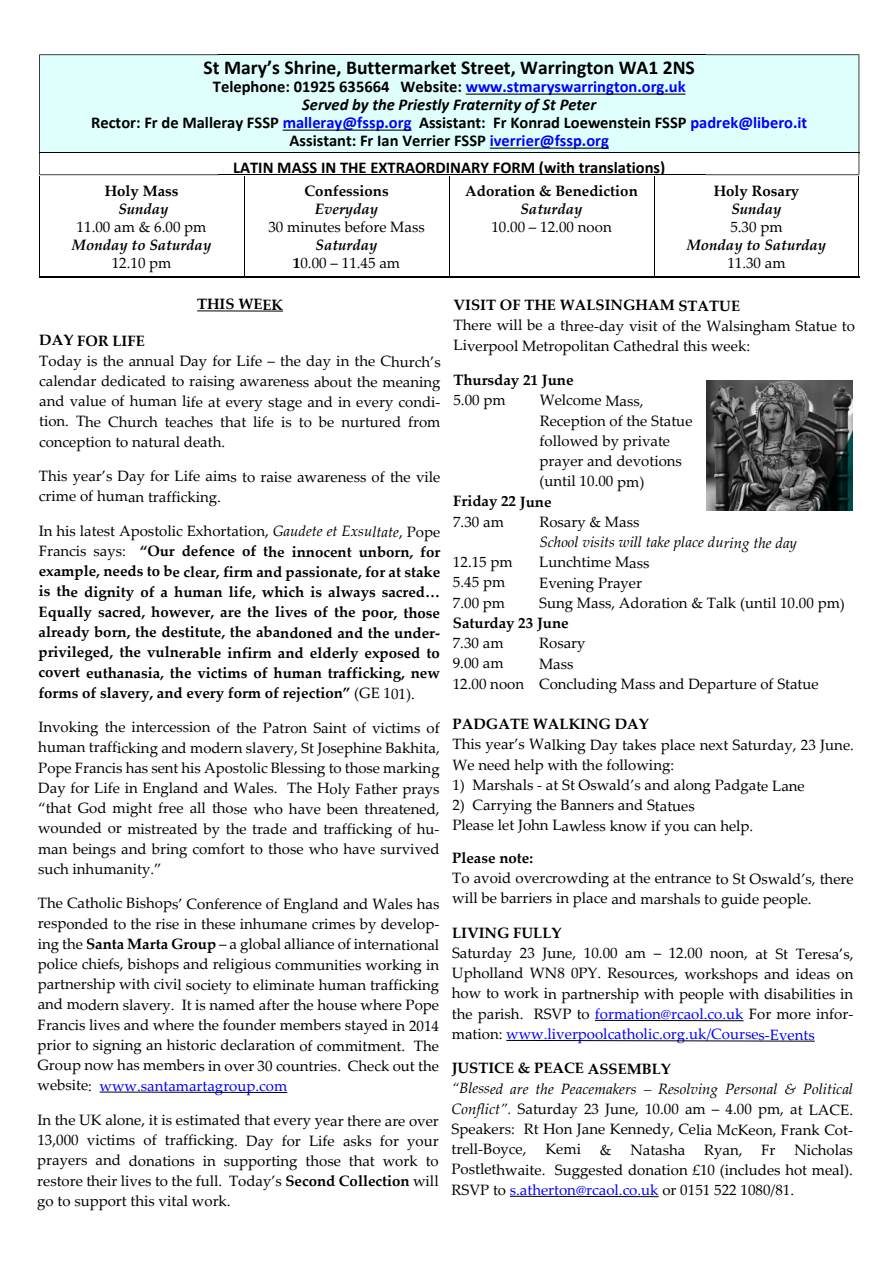
<style>
.page{position:relative;width:893px;height:1263px;background:#fff}
.page>*{position:absolute;margin:0;border:0;box-sizing:border-box;transform-origin:0 0}
.t1{font:700 19.65px "Calibri";color:#000}
.t2{font:700 16.5px/18px "Calibri";color:#000;text-align:center}
.t3{font:15px/20.2px "Palatino Linotype";color:#000;text-align:justify}
.t4{font:700 15px/20.2px "Palatino Linotype";color:#000;text-align:justify}
.t5{font:italic 700 15px "Palatino Linotype";color:#000}
.t6{font:italic 15px "Palatino Linotype";color:#000}
.s1{color:#00f}
.s2{font-style:italic}
.s3{font-weight:700;font-style:italic}
.s4{font-weight:700}
.s5{font-weight:400}
.s6{font-weight:400;font-style:italic}
</style>
<div class="page">
<div style="left:39px;top:55px;width:820px;height:98px;background:#dffffc"></div>
<hr style="left:466px;top:94px;width:220px;height:1px;background:#000">
<hr style="left:283px;top:130px;width:129px;height:1px;background:#000">
<hr style="left:490px;top:148px;width:119px;height:1px;background:#000">
<hr style="left:219px;top:54px;width:487px;height:1px;background:#000">
<hr style="left:219px;top:153px;width:487px;height:1px;background:#000">
<hr style="left:219px;top:174px;width:487px;height:1px;background:#000">
<svg style="left:39px;top:54px;width:180px;height:121px"></svg>
<svg style="left:706px;top:54px;width:154px;height:121px"></svg>
<hr style="left:197px;top:310px;width:86px;height:2px;background:#000">
<svg style="left:99px;top:1091px;width:189px;height:2px"></svg>
<hr style="left:595px;top:1020px;width:149px;height:1px;background:#000">
<svg style="left:506px;top:1039px;width:309px;height:3px"></svg>
<hr style="left:510px;top:1196px;width:149px;height:1px;background:#000">
<hr style="left:39px;top:276px;width:205px;height:2px;background:#000">
<hr style="left:244px;top:276px;width:205px;height:2px;background:#000">
<hr style="left:449px;top:276px;width:205px;height:2px;background:#000">
<hr style="left:654px;top:276px;width:205px;height:2px;background:#000">
<hr style="left:39px;top:176px;width:1px;height:102px;background:#000">
<hr style="left:244px;top:176px;width:1px;height:100px;background:#000">
<hr style="left:449px;top:176px;width:1px;height:100px;background:#000">
<hr style="left:654px;top:176px;width:1px;height:100px;background:#000">
<hr style="left:859px;top:176px;width:1px;height:102px;background:#000">
<img style="left:706px;top:380px;width:146px;height:131px">
<h1 class="t1" style="left:204px;top:60px;width:493px">St Mary’s Shrine, Buttermarket Street, Warrington WA1 2NS</h1>
<p class="t2" style="left:91px;top:79px;width:718px">Telephone: 01925 635664 Website: <span class="s1">www.stmaryswarrington.org.uk<br></span><span class="s2">Served by the Priestly Fraternity of St Peter<br></span>Rector: Fr de Malleray FSSP <span class="s1">malleray@fssp.org</span> Assistant: Fr Konrad Loewenstein FSSP <span class="s1">padrek@libero.it </span>Assistant: Fr Ian Verrier FSSP <span class="s1">iverrier@fssp.org</span></p>
<p class="t2" style="left:233px;top:159px;width:434px">LATIN MASS IN THE EXTRAORDINARY FORM (with translations)</p>
<p class="t4" style="left:105px;top:182px;width:75px">Holy Mass</p>
<p class="t5" style="left:118px;top:203px;width:52px">Sunday</p>
<p class="t3" style="left:77px;top:218px;width:131px">11.00 am &amp; 6.00 pm</p>
<p class="t5" style="left:72px;top:239px;width:141px">Monday to Saturday</p>
<p class="t3" style="left:112px;top:254px;width:61px">12.10 pm</p>
<p class="t4" style="left:304px;top:182px;width:86px">Confessions</p>
<p class="t5" style="left:315px;top:203px;width:65px">Everyday</p>
<p class="t3" style="left:268px;top:218px;width:158px">30 minutes before Mass</p>
<p class="t3" style="left:293px;top:238px;width:109px;line-height:18px;text-align:center"><span class="s3">Saturday<br></span><span class="s4">1</span>0.00 – 11.45 am</p>
<p class="t4" style="left:197px;top:296px;width:87px">THIS WEEK</p>
<p class="t4" style="left:39px;top:332px;width:107px">DAY FOR LIFE</p>
<p class="t3" style="left:39px;top:353px;width:403px">Today is the annual Day for Life – the day in the Church’s calendar dedicated to raising awareness about the meaning and value of human life at every stage and in every condi&shy;tion. The Church teaches that life is to be nurtured from conception to natural death.</p>
<p class="t3" style="left:39px;top:468px;width:403px">This year’s Day for Life aims to raise awareness of the vile crime of human trafficking.</p>
<p class="t4" style="left:38px;top:522px;width:403px"><span class="s5">In his latest Apostolic Exhortation,</span> <span class="s6">Gaudete et Exsultate</span><span class="s5">, Pope Francis says:</span> “Our defence of the innocent unborn, for example, needs to be clear, firm and passionate, for at stake is the dignity of a human life, which is always sacred… Equally sacred, however, are the lives of the poor, those already born, the destitute, the abandoned and the under&shy;privileged, the vulnerable infirm and elderly exposed to covert euthanasia, the victims of human trafficking, new forms of slavery, and every form of rejection” <span class="s5">(GE 101).</span></p>
<p class="t3" style="left:38px;top:719px;width:403px">Invoking the intercession of the Patron Saint of victims of human trafficking and modern slavery, St Josephine Bakhita, Pope Francis has sent his Apostolic Blessing to those marking Day for Life in England and Wales. The Holy Father prays “that God might free all those who have been threatened, wounded or mistreated by the trade and trafficking of hu&shy;man beings and bring comfort to those who have survived such inhumanity.”</p>
<p class="t3" style="left:37px;top:895px;width:403px">The Catholic Bishops’ Conference of England and Wales has responded to the rise in these inhumane crimes by develop&shy;ing the <span class="s4">Santa Marta Group</span> – a global alliance of international police chiefs, bishops and religious communities working in partnership with civil society to eliminate human trafficking and modern slavery. It is named after the house where Pope Francis lives and where the founder members stayed in 2014 prior to signing an historic declaration of commitment. The Group now has members in over 30 countries. Check out the website: <span class="s1">www.santamartagroup.com</span></p>
<p class="t3" style="left:37px;top:1112px;width:403px">In the UK alone, it is estimated that every year there are over 13,000 victims of trafficking. Day for Life asks for your prayers and donations in supporting those that work to restore their lives to the full. Today’s <span class="s4">Second Collection</span> will go to support this vital work.</p>
<p class="t4" style="left:465px;top:182px;width:174px">Adoration &amp; Benediction</p>
<p class="t5" style="left:521px;top:203px;width:63px">Saturday</p>
<p class="t3" style="left:491px;top:218px;width:122px">10.00 – 12.00 noon</p>
<p class="t4" style="left:714px;top:182px;width:87px">Holy Rosary</p>
<p class="t5" style="left:731px;top:203px;width:52px">Sunday</p>
<p class="t3" style="left:730px;top:218px;width:54px">5.30 pm</p>
<p class="t5" style="left:687px;top:239px;width:141px">Monday to Saturday</p>
<p class="t3" style="left:727px;top:254px;width:60px">11.30 am</p>
<p class="t4" style="left:454px;top:297px;width:288px">VISIT OF THE WALSINGHAM STATUE</p>
<p class="t3" style="left:453px;top:317px;width:403px">There will be a three-day visit of the Walsingham Statue to<br>Liverpool Metropolitan Cathedral this week:</p>
<p class="t4" style="left:453px;top:371px;width:122px">Thursday 21 June</p>
<p class="t3" style="left:453px;top:392px;width:54px">5.00 pm</p>
<p class="t3" style="left:539px;top:392px;width:155px;text-align:left">Welcome Mass,<br>Reception of the Statue followed by private prayer and devotions (until 10.00 pm)</p>
<p class="t4" style="left:453px;top:493px;width:100px">Friday 22 June</p>
<p class="t3" style="left:453px;top:513px;width:52px">7.30 am</p>
<p class="t3" style="left:539px;top:513px;width:102px">Rosary &amp; Mass</p>
<p class="t6" style="left:539px;top:536px;width:259px">School visits will take place during the day</p>
<p class="t3" style="left:453px;top:554px;width:61px">12.15 pm</p>
<p class="t3" style="left:539px;top:554px;width:112px">Lunchtime Mass</p>
<p class="t3" style="left:453px;top:574px;width:54px">5.45 pm</p>
<p class="t3" style="left:539px;top:574px;width:104px">Evening Prayer</p>
<p class="t3" style="left:453px;top:594px;width:54px">7.00 pm</p>
<p class="t3" style="left:539px;top:595px;width:307px">Sung Mass, Adoration &amp; Talk (until 10.00 pm)</p>
<p class="t4" style="left:453px;top:614px;width:117px">Saturday 23 June</p>
<p class="t3" style="left:453px;top:635px;width:52px">7.30 am</p>
<p class="t3" style="left:539px;top:635px;width:48px">Rosary</p>
<p class="t3" style="left:453px;top:655px;width:52px">9.00 am</p>
<p class="t3" style="left:453px;top:655px;width:368px;text-indent:86px">Mass<br>12.00 noon Concluding Mass and Departure of Statue</p>
<p class="t4" style="left:453px;top:716px;width:198px">PADGATE WALKING DAY</p>
<p class="t3" style="left:452px;top:736px;width:403px">This year’s Walking Day takes place next Saturday, 23 June.<br>We need help with the following:</p>
<p class="t3" style="left:452px;top:777px;width:354px">1) Marshals - at St Oswald’s and along Padgate Lane</p>
<p class="t3" style="left:452px;top:797px;width:303px">2) Carrying the Banners and Statues<br>Please let John Lawless know if you can help.</p>
<p class="t4" style="left:452px;top:849px;width:82px">Please note:</p>
<p class="t3" style="left:452px;top:870px;width:403px">To avoid overcrowding at the entrance to St Oswald’s, there will be barriers in place and marshals to guide people.</p>
<p class="t4" style="left:452px;top:924px;width:111px">LIVING FULLY</p>
<p class="t3" style="left:452px;top:945px;width:403px">Saturday 23 June, 10.00 am – 12.00 noon, at St Teresa’s, Upholland WN8 0PY. Resources, workshops and ideas on how to work in partnership with people with disabilities in the parish. RSVP to <span class="s1">formation@rcaol.co.uk</span> For more infor&shy;mation: <span class="s1">www.liverpoolcatholic.org.uk/Courses-Events</span></p>
<p class="t4" style="left:452px;top:1060px;width:221px">JUSTICE &amp; PEACE ASSEMBLY</p>
<p class="t3" style="left:452px;top:1080px;width:403px"><span class="s2">“Blessed are the Peacemakers – Resolving Personal &amp; Political Conflict”.</span> Saturday 23 June, 10.00 am – 4.00 pm, at LACE.<br>Speakers: Rt Hon Jane Kennedy, Celia McKeon, Frank Cot&shy;trell-Boyce,</p>
<p class="t3" style="left:545px;top:1141px;width:68px">Kemi &amp;</p>
<p class="t3" style="left:630px;top:1141px;width:57px">Natasha</p>
<p class="t3" style="left:704px;top:1141px;width:40px">Ryan,</p>
<p class="t3" style="left:451px;top:1141px;width:403px;text-indent:310px">Fr Nicholas Postlethwaite. Suggested donation £10 (includes hot meal).<br>RSVP to <span class="s1">s.atherton@rcaol.co.uk</span> or 0151 522 1080/81.</p>
</div>
